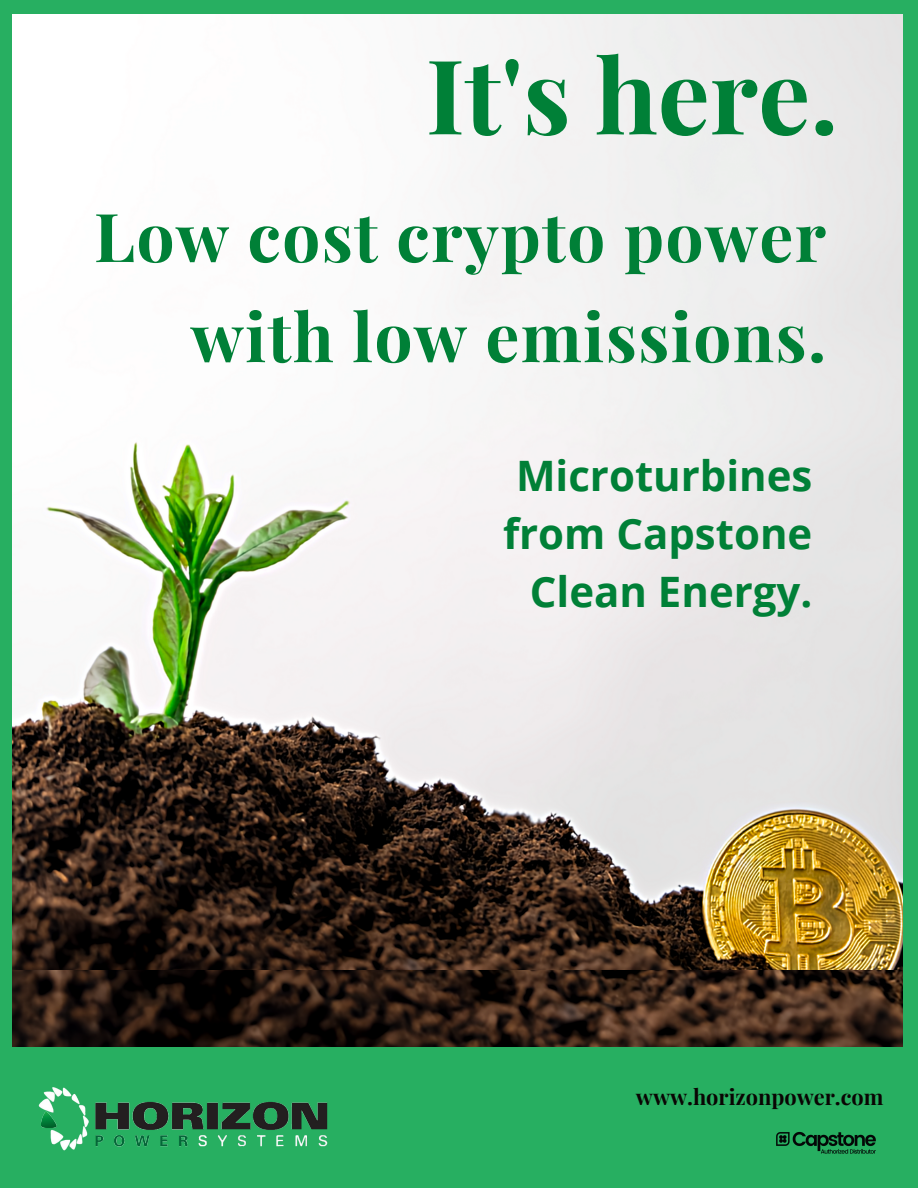
<style>
.page{position:relative;width:918px;height:1188px;background:#27af61}
.page>*{position:absolute;margin:0;border:0;box-sizing:border-box;transform-origin:0 0}
.t1{font:700 103.5px "Playfair Display";color:#008037}
.t2{font:700 67.5px "Playfair Display";letter-spacing:.02em;color:#008037}
.t3{font:700 42px/57.9px "Open Sans";color:#008037;text-align:right}
.t4{font:700 21.75px "Playfair Display";color:#0a0504}
</style>
<div class="page">
<img style="left:13px;top:970px;width:890px;height:76px">
<img style="left:13px;top:15px;width:890px;height:955px">
<img style="left:38px;top:1087px;width:290px;height:64px">
<img style="left:776px;top:1131px;width:100px;height:23px">
<p class="t1" style="left:426px;top:23px;width:414px">It's here.</p>
<p class="t2" style="left:94px;top:189px;width:734px">Low cost crypto power</p>
<p class="t2" style="left:191px;top:289px;width:637px">with low emissions.</p>
<p class="t3" style="left:503px;top:446px;width:311px">Microturbines from Capstone<br>Clean Energy.</p>
<p class="t4" style="left:636px;top:1081px;width:249px">www.horizonpower.com</p>
</div>
